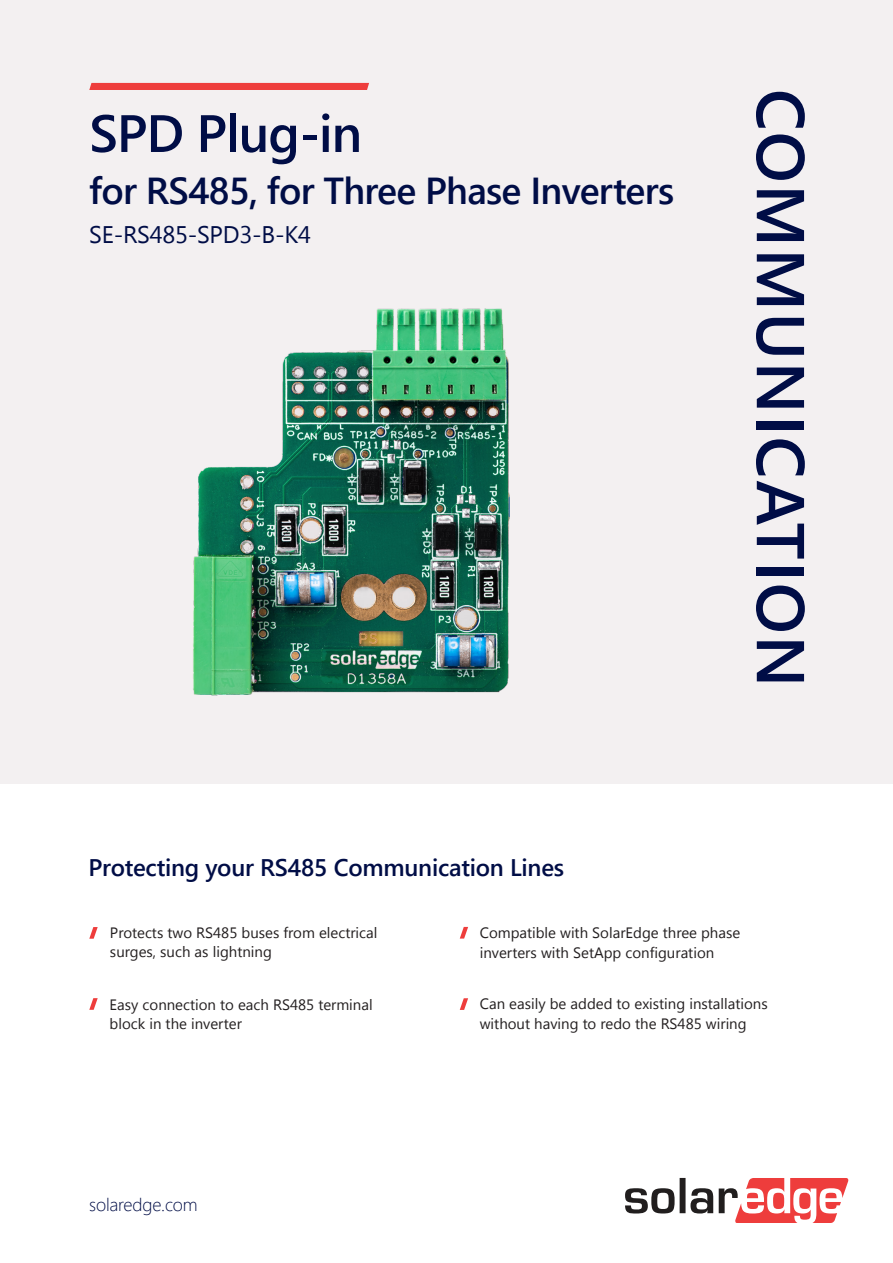
<style>
.page{position:relative;width:893px;height:1263px;background:#fff}
.page>*{position:absolute;margin:0;border:0;box-sizing:border-box;transform-origin:0 0}
.t1{font:600 67.5px "Segoe UI";letter-spacing:.025em;color:#000d46}
.t2{font:600 52.5px "Segoe UI";letter-spacing:-.02em;color:#000d46}
.t3{font:600 37.5px "Segoe UI";letter-spacing:-.02em;color:#000d46}
.t4{font:600 24px "Segoe UI";letter-spacing:-.01em;color:#000d46}
.t5{font:24px "Segoe UI";letter-spacing:-.01em;color:#000d46}
.t6{font:300 18px "Segoe UI";letter-spacing:-.01em;color:#000d46}
.Body_running_text{font:15px/19.6px "Segoe UI";color:#231f20}
</style>
<div class="page">
<div style="left:0;top:0;width:893px;height:1249px;background:#f3f0f1"></div>
<div style="left:0;top:784px;width:893px;height:479px;background:#fff"></div>
<svg style="left:625px;top:1178px;width:223px;height:45px"></svg>
<div style="left:89px;top:83px;width:280px;height:7px;background:#ee3d3c"></div>
<svg style="left:89px;top:927px;width:9px;height:12px"></svg>
<svg style="left:89px;top:998px;width:9px;height:12px"></svg>
<svg style="left:460px;top:927px;width:8px;height:11px"></svg>
<svg style="left:460px;top:998px;width:8px;height:12px"></svg>
<img style="left:193px;top:308px;width:317px;height:388px">
<p class="t2" style="left:89px;top:91px;width:274px">SPD Plug-in</p>
<p class="t3" style="left:89px;top:161px;width:586px">for RS485, for Three Phase Inverters</p>
<p class="t5" style="left:89px;top:218px;width:223px">SE-RS485-S P D 3 - 4K-B</p>
<p class="t4" style="left:89px;top:848px;width:477px">Protecting your RS485 Communication Lines</p>
<p class="t1" style="left:835px;top:89px;width:600px;rotate:90deg">COMMUNICATION</p>
<p class="Body_running_text" style="left:110px;top:922px;width:269px">Protects two RS485 buses from electrical surges, such as lightning</p>
<p class="Body_running_text" style="left:110px;top:994px;width:264px">Easy connection to each RS485 terminal block in the inverter</p>
<p class="t6" style="left:89px;top:1188px;width:110px">solaredge.com</p>
<p class="Body_running_text" style="left:480px;top:922px;width:262px">Compatible with SolarEdge three phase inverters with SetApp configuration</p>
<p class="Body_running_text" style="left:480px;top:993px;width:290px">Can easily be added to existing installations without having to redo the RS485 wiring</p>
</div>
